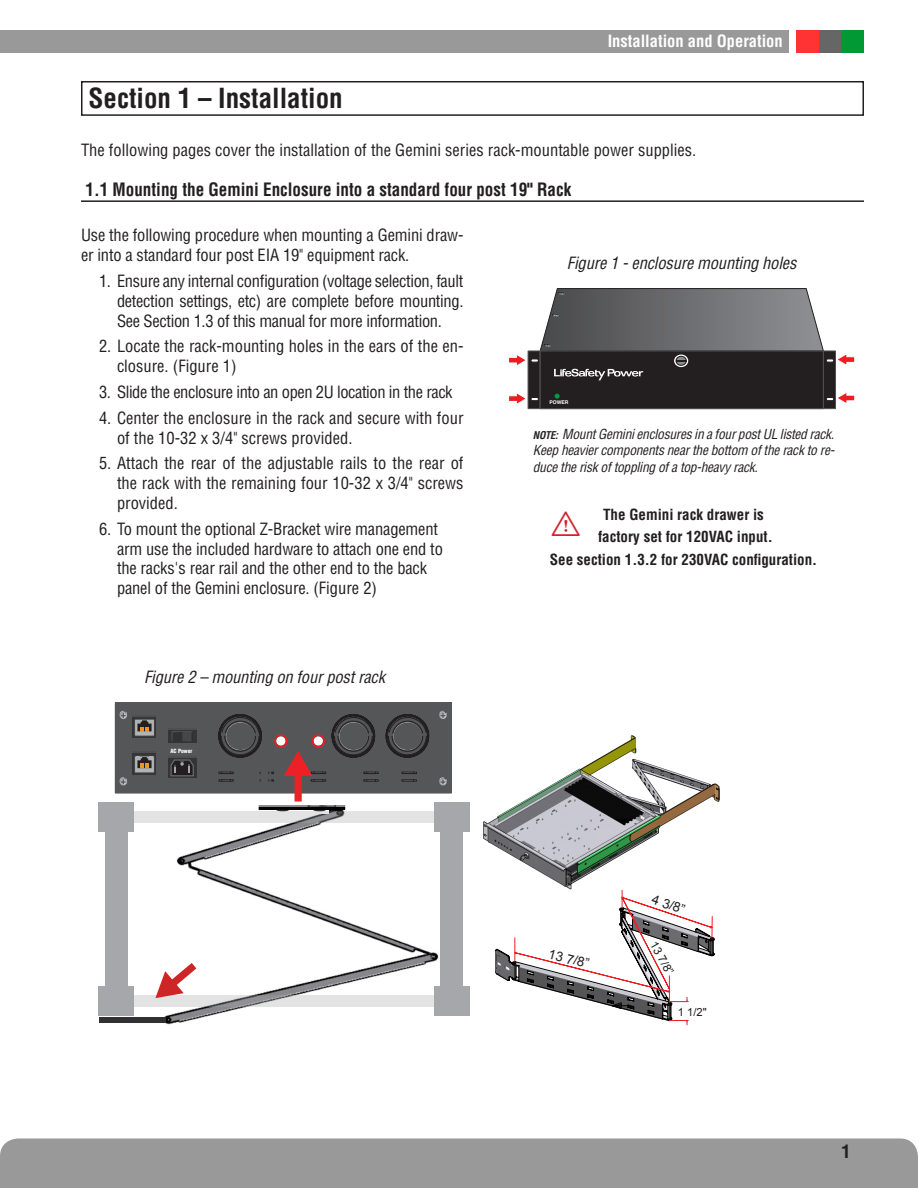
<style>
.page{position:relative;width:918px;height:1188px;background:#fff}
.page>*{position:absolute;margin:0;border:0;box-sizing:border-box;transform-origin:0 0}
.Body_Text{font:33px "tables";color:#d1232a}
.Section_Heading{font:700 condensed 27px "Helvetica LT Std";color:#231f20}
.SubHeading_1{font:700 condensed 18px "Helvetica LT Std";color:#231f20;scale:.95 1}
.SubHeading_1-2{font:700 condensed 18px "Helvetica LT Std";color:#231f20}
.Body_Text-2{font:condensed 16.5px/19.8px "Helvetica LT Std";letter-spacing:-.01em;color:#231f20}
.Warning_in_Callouts{font:italic condensed 16.5px "Helvetica LT Std";letter-spacing:-.01em;color:#231f20}
.t1{font:700 condensed 16.5px "Helvetica LT Std";color:#fff}
.Body_Text-3{font:700 condensed 15px "Helvetica LT Std";color:#231f20}
.Numbered_List{font:italic condensed 13.5px/16.2px "Helvetica LT Std";letter-spacing:-.02em;color:#231f20;text-align:justify}
.t2{font:13.35px "Arial";color:#231f20}
.t3{font:11.55px "Arial";color:#231f20}
.t4{font:11.25px "Arial";color:#231f20}
.t5{font:900 condensed 5.7px "Helvetica LT Std";color:#fff}
.t6{font:700 5.1px "Helvetica LT Std";color:#fff}
.s1{font-weight:700;font-size:10.5px}
</style>
<div class="page">
<div style="left:1px;top:1138px;width:917px;height:50px;background:#999"></div>
<svg style="left:0;top:1150px;width:1px;height:38px"></svg>
<div style="left:796px;top:30px;width:23px;height:22px;background:#f33"></div>
<div style="left:819px;top:30px;width:22px;height:22px;background:#666"></div>
<div style="left:841px;top:30px;width:23px;height:22px;background:#093"></div>
<div style="left:0;top:30px;width:789px;height:23px;background:#999"></div>
<hr style="left:81px;top:200px;width:783px;height:2px;background:#231f20">
<div style="left:81px;top:81px;width:783px;height:35px;border:2px solid #231f20"></div>
<svg style="left:509px;top:288px;width:346px;height:121px"></svg>
<svg style="left:496px;top:890px;width:218px;height:135px"></svg>
<svg style="left:98px;top:702px;width:372px;height:316px"></svg>
<div style="left:295px;top:772px;width:7px;height:30px;background:#ed2125"></div>
<svg style="left:115px;top:703px;width:337px;height:91px;background:#575354"></svg>
<img style="left:133px;top:806px;width:317px;height:219px">
<div style="left:105px;top:822px;width:22px;height:164px;background:#a5a7aa"></div>
<svg style="left:134px;top:995px;width:300px;height:11px;background:#d3d3d4"></svg>
<div style="left:98px;top:986px;width:36px;height:29px;background:#a5a7aa"></div>
<div style="left:441px;top:822px;width:22px;height:164px;background:#a5a7aa"></div>
<div style="left:434px;top:986px;width:36px;height:29px;background:#a5a7aa"></div>
<div style="left:179px;top:973px;width:31px;height:17px;background:#fff"></div>
<div style="left:182px;top:964px;width:28px;height:6px;background:#fff"></div>
<svg style="left:155px;top:956px;width:49px;height:42px"></svg>
<div style="left:99px;top:1018px;width:67px;height:5px;background:#313131"></div>
<hr style="left:238px;top:810px;width:91px;height:3px;background:#fff">
<svg style="left:276px;top:810px;width:13px;height:1px"></svg>
<svg style="left:313px;top:810px;width:13px;height:1px"></svg>
<hr style="left:240px;top:807px;width:105px;height:3px;background:#010101">
<div style="left:232px;top:802px;width:26px;height:12px;background:#fff"></div>
<svg style="left:134px;top:811px;width:300px;height:12px;background:#d8d8d9"></svg>
<div style="left:98px;top:802px;width:36px;height:30px;background:#a5a7aa"></div>
<div style="left:434px;top:802px;width:36px;height:30px;background:#a5a7aa"></div>
<img style="left:483px;top:735px;width:237px;height:155px">
<p class="Section_Heading" style="left:88px;top:81px;width:256px">Section 1 – Installation</p>
<p class="t1" style="left:608px;top:31px;width:177px">Installation and Operation</p>
<p class="Body_Text-2" style="left:81px;top:140px;width:617px">The following pages cover the installation of the Gemini series rack-mountable power supplies.</p>
<p class="SubHeading_1" style="left:86px;top:178px;width:513px">1. 1 Mounting the Gemini Enclosure into a standard four post 19" Rack</p>
<p class="Body_Text-2" style="left:81px;top:225px;width:384px">Use the following procedure when mounting a Gemini draw&shy;er into a standard four post EIA 19" equipment rack.</p>
<p class="Body_Text-2" style="left:117px;top:271px;width:348px;text-align:justify;text-indent:-18px">1. Ensure any internal configuration (voltage selection, fault detection settings, etc) are complete before mounting.<br>See Section 1.3 of this manual for more information.</p>
<p class="Body_Text-2" style="left:117px;top:336px;width:348px;text-indent:-18px">2. Locate the rack-mounting holes in the ears of the en&shy;closure. (Figure 1)</p>
<p class="Body_Text-2" style="left:99px;top:382px;width:355px">3. Slide the enclosure into an open 2U location in the rack</p>
<p class="Body_Text-2" style="left:117px;top:408px;width:348px;text-indent:-18px">4. Center the enclosure in the rack and secure with four of the 10-32 x 3/4" screws provided.</p>
<p class="Body_Text-2" style="left:117px;top:453px;width:348px;text-align:justify;text-indent:-18px">5. Attach the rear of the adjustable rails to the rear of the rack with the remaining four 10-32 x 3/4" screws provided.</p>
<p class="Body_Text-2" style="left:117px;top:519px;width:327px;text-indent:-18px">6. To mount the optional Z-Bracket wire management arm use the included hardware to attach one end to the racks's rear rail and the other end to the back panel of the Gemini enclosure. (Figure 2)</p>
<p class="Warning_in_Callouts" style="left:144px;top:666px;width:243px">Figure 2 – mounting on four post rack</p>
<p class="t5" style="left:170px;top:747px;width:24px">AC Power</p>
<p class="Warning_in_Callouts" style="left:567px;top:253px;width:231px">Figure 1 - enclosure mounting holes</p>
<p class="t6" style="left:549px;top:399px;width:21px">POWER</p>
<p class="Numbered_List" style="left:533px;top:426px;width:303px"><span class="s1">NOTE:</span> Mount Gemini enclosures in a four post UL listed rack.<br>Keep heavier components near the bottom of the rack to re&shy;duce the risk of toppling of a top-heavy rack.</p>
<p class="Body_Text-3" style="left:603px;top:505px;width:162px">The Gemini rack drawer is</p>
<p class="Body_Text-3" style="left:598px;top:528px;width:173px">factory set for 120VAC input.</p>
<p class="Body_Text-3" style="left:550px;top:550px;width:266px">See section 1.3. 2 for 230VAC configuration.</p>
<p class="Body_Text" style="left:551px;top:506px;width:31px">i</p>
<p class="t2" style="left:655px;top:890px;width:36px;rotate:19deg">4 3/8”</p>
<p class="t2" style="left:551px;top:945px;width:43px;rotate:15deg">13 7/8”</p>
<p class="t3" style="left:660px;top:938px;width:37px;rotate:61deg">13 7/8”</p>
<p class="t4" style="left:678px;top:1004px;width:30px">1 1/2"</p>
<p class="SubHeading_1-2" style="left:842px;top:1140px;width:10px">1</p>
</div>
